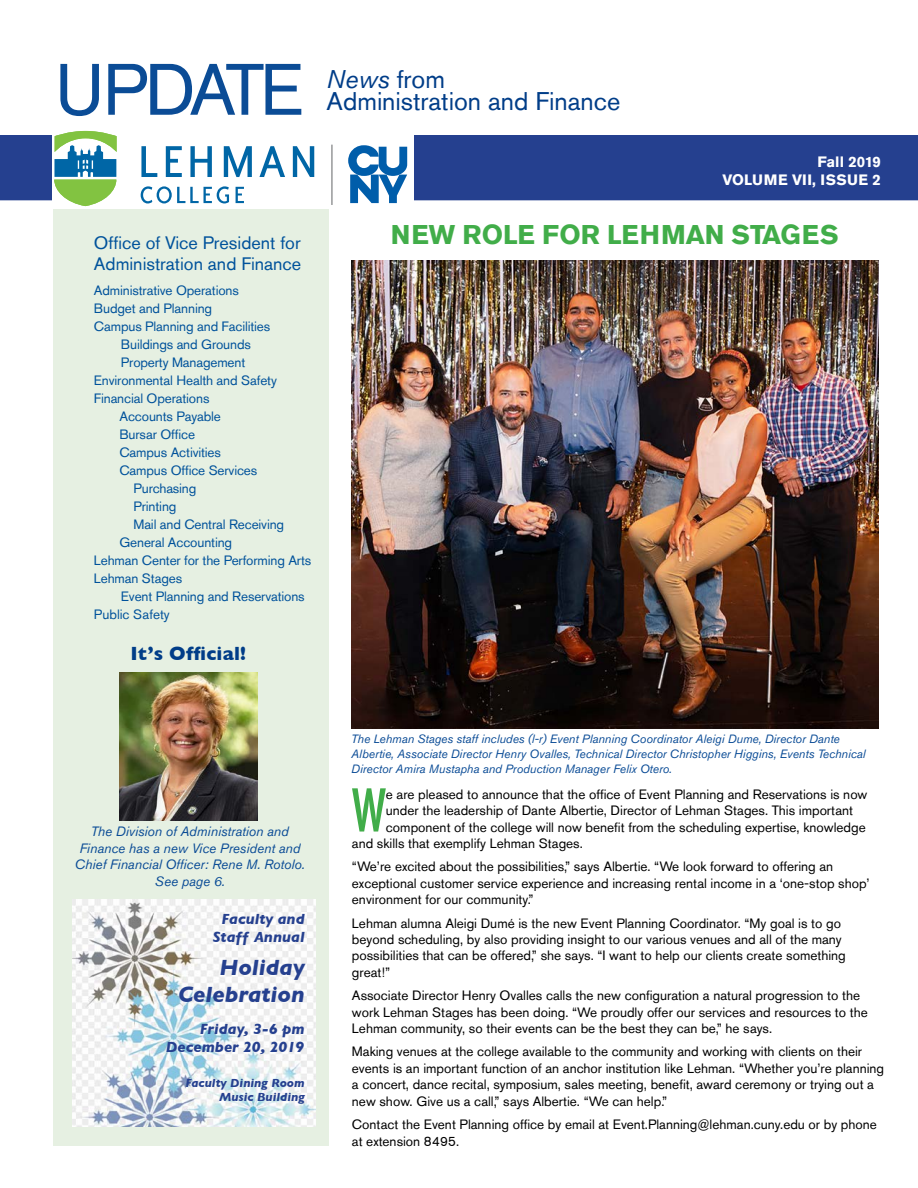
<style>
.page{position:relative;width:918px;height:1188px;background:#fff}
.page>*{position:absolute;margin:0;border:0;box-sizing:border-box;transform-origin:0 0}
.t1{font:72px "Akzidenz Grotesk Std";letter-spacing:-.065em;color:#0b4c96}
.t2{font:500 condensed 57.3px "Futura";color:#41ad49}
.t3{font:700 27px "Akzidenz Grotesk Std";letter-spacing:-.005em;color:#41ad49}
.t4{font:25.5px/21.6px "Akzidenz Grotesk Std";color:#003d88}
.t5{font:italic 700 22.5px/27px "Gill Sans";color:#25408f;text-align:right}
.t6{font:700 19.5px "Gill Sans";letter-spacing:.01em;color:#003d88}
.t7{font:18px/21px "Akzidenz Grotesk Std";color:#00529b}
.t8{font:italic 700 15px/18px "Gill Sans";color:#25408f;text-align:center}
.t9{font:700 15px/18px "Akzidenz Grotesk Std";color:#fff;text-align:right}
.t10{font:13.5px/16.5px "Akzidenz Grotesk Std";color:#000}
.t11{font:13.5px "Akzidenz Grotesk Std";letter-spacing:-.01em;color:#00529b}
.t12{font:italic 13.5px/16.5px "Akzidenz Grotesk Std";color:#0b4c96;text-align:center}
.t13{font:italic 12px/15px "Akzidenz Grotesk Std";color:#0b4c96}
.t14{font:italic 700 12px/14.4px "Gill Sans";color:#25408f;text-align:right}
.s1{font-style:italic}
.s2{font-style:inherit}
</style>
<div class="page">
<div style="left:54px;top:207px;width:275px;height:939px;background:#e1eedc"></div>
<img style="left:73px;top:899px;width:242px;height:227px">
<div style="left:1px;top:136px;width:916px;height:64px;background:#25408f"></div>
<div style="left:0;top:135px;width:918px;height:65px;border:2px solid #25408f"></div>
<img style="left:352px;top:261px;width:526px;height:468px">
<img style="left:119px;top:672px;width:138px;height:148px">
<div style="left:52px;top:128px;width:362px;height:81px;background:#fff"></div>
<hr style="left:332px;top:145px;width:1px;height:60px;background:#636466">
<svg style="left:348px;top:145px;width:59px;height:58px"></svg>
<svg style="left:141px;top:146px;width:16px;height:31px"></svg>
<svg style="left:166px;top:146px;width:16px;height:31px"></svg>
<svg style="left:190px;top:146px;width:22px;height:31px"></svg>
<svg style="left:224px;top:146px;width:28px;height:31px"></svg>
<svg style="left:259px;top:146px;width:26px;height:31px"></svg>
<svg style="left:293px;top:146px;width:21px;height:31px"></svg>
<svg style="left:141px;top:186px;width:88px;height:17px"></svg>
<svg style="left:236px;top:187px;width:8px;height:16px"></svg>
<svg style="left:54px;top:131px;width:63px;height:75px"></svg>
<h1 class="t1" style="left:55px;top:47px;width:250px">UPDATE</h1>
<h3 class="t4" style="left:327px;top:68px;width:295px"><span class="s1">News</span> from<br>Administration and Finance</h3>
<p class="t9" style="left:723px;top:153px;width:160px">Fall 2019<br>VOLUME VII, ISSUE 2</p>
<h3 class="t7" style="left:94px;top:232px;width:209px">Office of Vice President for<br>Administration and Finance</h3>
<p class="t11" style="left:94px;top:282px;width:146px">Administrative Operations</p>
<p class="t11" style="left:94px;top:300px;width:120px">Budget and Planning</p>
<p class="t11" style="left:94px;top:318px;width:178px">Campus Planning and Facilities</p>
<p class="t11" style="left:121px;top:336px;width:132px">Buildings and Grounds</p>
<p class="t11" style="left:121px;top:354px;width:126px">Property Management</p>
<p class="t11" style="left:94px;top:372px;width:185px">Environmental Health and Safety</p>
<p class="t11" style="left:94px;top:390px;width:117px">Financial Operations</p>
<p class="t11" style="left:119px;top:408px;width:103px">Accounts Payable</p>
<p class="t11" style="left:119px;top:426px;width:77px">Bursar Office</p>
<p class="t11" style="left:119px;top:444px;width:103px">Campus Activities</p>
<p class="t11" style="left:119px;top:462px;width:139px">Campus Office Services</p>
<p class="t11" style="left:134px;top:480px;width:64px">Purchasing</p>
<p class="t11" style="left:134px;top:498px;width:44px">Printing</p>
<p class="t11" style="left:134px;top:516px;width:152px">Mail and Central Receiving</p>
<p class="t11" style="left:119px;top:534px;width:114px">General Accounting</p>
<p class="t11" style="left:94px;top:552px;width:219px">Lehman Center for the Performing Arts</p>
<p class="t11" style="left:94px;top:570px;width:90px">Lehman Stages</p>
<p class="t11" style="left:121px;top:588px;width:185px">Event Planning and Reservations</p>
<p class="t11" style="left:94px;top:606px;width:77px">Public Safety</p>
<h3 class="t6" style="left:130px;top:638px;width:117px">It’s Official!</h3>
<p class="t12" style="left:75px;top:823px;width:232px">The Division of Administration and<br>Finance has a new Vice President and<br>Chief Financial Officer: Rene M. Rotolo.<br>See page 6.</p>
<p class="t8" style="left:213px;top:910px;width:93px">Faculty and<br>Staff <span class="s2">A</span>nnual</p>
<h3 class="t5" style="left:178px;top:954px;width:128px">Holiday<br>Celebration</h3>
<p class="t8" style="left:166px;top:1020px;width:140px;text-align:right">Friday, 3-6 pm<br>December 20, 2019</p>
<p class="t14" style="left:185px;top:1075px;width:121px">Faculty Dining Room<br>Music Building</p>
<h3 class="t3" style="left:391px;top:219px;width:449px">NEW ROLE FOR LEHMAN STAGES</h3>
<p class="t13" style="left:351px;top:732px;width:516px">The Lehman Stages staff includes (l-r) Event Planning Coordinator Aleigi Dume, Director Dante<br>Albertie, Associate Director Henry Ovalles, Technical Director Christopher Higgins, Events Technical<br>Director Amira Mustapha and Production Manager Felix Otero.</p>
<h2 class="t2" style="left:352px;top:774px;width:35px">W</h2>
<p class="t10" style="left:386px;top:785px;width:483px">e are pleased to announce that the office of Event Planning and Reservations is now</p>
<p class="t10" style="left:386px;top:802px;width:469px">under the leadership of Dante Albertie, Director of Lehman Stages. This important</p>
<p class="t10" style="left:386px;top:818px;width:481px">component of the college will now benefit from the scheduling expertise, knowledge</p>
<p class="t10" style="left:352px;top:835px;width:232px">and skills that exemplify Lehman Stages.</p>
<p class="t10" style="left:352px;top:858px;width:519px">“We’re excited about the possibilities,” says Albertie. “We look forward to offering an exceptional customer service experience and increasing rental income in a ‘one-stop shop’ environment for our community.”</p>
<p class="t10" style="left:352px;top:914px;width:495px">Lehman alumna Aleigi Dumé is the new Event Planning Coordinator. “My goal is to go beyond scheduling, by also providing insight to our various venues and all of the many possibilities that can be offered,” she says. “I want to help our clients create something great!”</p>
<p class="t10" style="left:352px;top:987px;width:517px">Associate Director Henry Ovalles calls the new configuration a natural progression to the work Lehman Stages has been doing. “We proudly offer our services and resources to the<br>Lehman community, so their events can be the best they can be,” he says.</p>
<p class="t10" style="left:352px;top:1043px;width:534px">Making venues at the college available to the community and working with clients on their events is an important function of an anchor institution like Lehman. “Whether you’re planning a concert, dance recital, symposium, sales meeting, benefit, award ceremony or trying out a new show. Give us a call,” says Albertie. “We can help.”</p>
<p class="t10" style="left:352px;top:1116px;width:527px">Contact the Event Planning office by email at Event.Planning@lehman.cuny.edu or by phone at extension 8495.</p>
</div>
